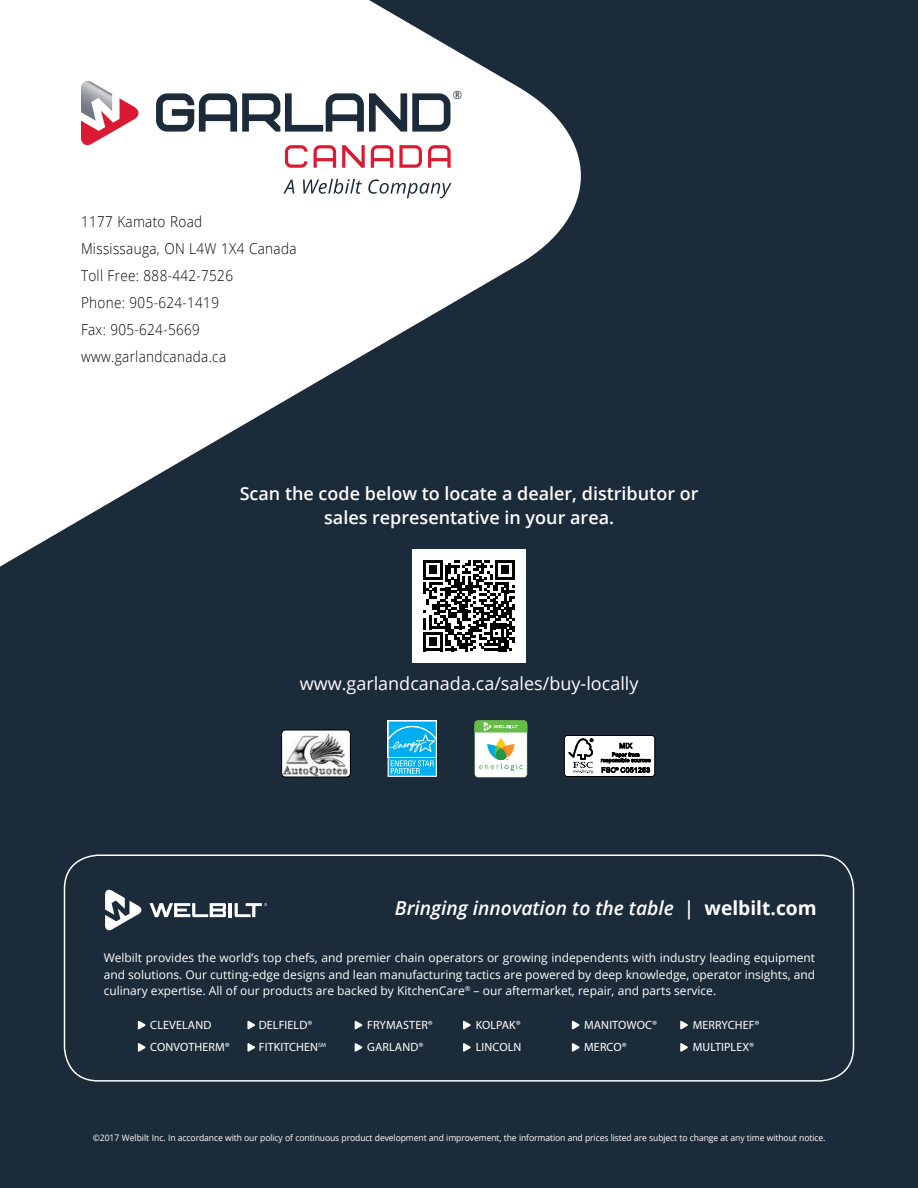
<style>
.page{position:relative;width:918px;height:1188px;background:#1c2b39}
.page>*{position:absolute;margin:0;border:0;box-sizing:border-box;transform-origin:0 0}
.t1{font:italic 600 19.2px "Open Sans";color:#fff}
.t2{font:600 18px/24px "Open Sans";color:#fff;text-align:center}
.t3{font:18px "Open Sans";color:#fff}
.t4{font:300 15px/27px "Open Sans";letter-spacing:.025em;color:#000;scale:.9 1}
.t5{font:12px/16.5px "Open Sans";color:#fff;text-align:justify}
.t6{font:12px/22px "Myriad Pro";letter-spacing:.01em;color:#fff}
.t7{font:11.4px "Open Sans";color:#1c2b39}
.t8{font:9px "Open Sans";letter-spacing:-.01em;color:#fff;scale:.95 1}
.s1{font-style:normal}
.s2{font-weight:700;font-style:normal}
</style>
<div class="page">
<svg style="left:0;top:0;width:581px;height:567px;fill:#fff"></svg>
<svg style="left:81px;top:81px;width:59px;height:66px;background:#e5b8bf"></svg>
<svg style="left:155px;top:93px;width:296px;height:40px"></svg>
<svg style="left:285px;top:145px;width:22px;height:23px"></svg>
<svg style="left:314px;top:145px;width:22px;height:23px"></svg>
<svg style="left:342px;top:145px;width:23px;height:23px"></svg>
<svg style="left:371px;top:145px;width:22px;height:23px"></svg>
<svg style="left:399px;top:145px;width:23px;height:23px"></svg>
<svg style="left:428px;top:145px;width:23px;height:23px"></svg>
<svg style="left:283px;top:180px;width:11px;height:14px"></svg>
<svg style="left:303px;top:179px;width:59px;height:15px"></svg>
<svg style="left:368px;top:179px;width:84px;height:19px;background:#d1d4d7"></svg>
<div style="left:412px;top:549px;width:114px;height:113px;background:#fff"></div>
<svg style="left:423px;top:560px;width:92px;height:91px"></svg>
<img style="left:282px;top:730px;width:68px;height:47px">
<div style="left:281px;top:730px;width:70px;height:47px;border:1px solid #000;border-radius:4px"></div>
<svg style="left:475px;top:720px;width:52px;height:57px;background:#cde4c2"></svg>
<div style="left:388px;top:720px;width:49px;height:38px;background:#96ddf8"></div>
<svg style="left:388px;top:722px;width:49px;height:55px;background:#38bff1"></svg>
<div style="left:564px;top:735px;width:91px;height:42px;background:#fff;border-radius:3px"></div>
<div style="left:564px;top:735px;width:91px;height:42px;border:1px solid #000;border-radius:3px"></div>
<svg style="left:568px;top:738px;width:25px;height:35px"></svg>
<svg style="left:601px;top:742px;width:50px;height:31px"></svg>
<div style="left:64px;top:854px;width:790px;height:228px;border:2px solid #fff;border-radius:34px"></div>
<svg style="left:138px;top:1021px;width:8px;height:9px"></svg>
<svg style="left:355px;top:1021px;width:8px;height:9px"></svg>
<svg style="left:572px;top:1021px;width:8px;height:9px"></svg>
<svg style="left:247px;top:1021px;width:8px;height:9px"></svg>
<svg style="left:463px;top:1021px;width:8px;height:9px"></svg>
<svg style="left:680px;top:1021px;width:8px;height:9px"></svg>
<svg style="left:138px;top:1043px;width:8px;height:9px"></svg>
<svg style="left:355px;top:1043px;width:8px;height:9px"></svg>
<svg style="left:572px;top:1043px;width:8px;height:9px"></svg>
<svg style="left:247px;top:1043px;width:8px;height:9px"></svg>
<svg style="left:463px;top:1043px;width:8px;height:9px"></svg>
<svg style="left:680px;top:1043px;width:8px;height:9px"></svg>
<hr style="left:229px;top:903px;width:3px;height:14px;background:#fff">
<svg style="left:235px;top:903px;width:32px;height:14px"></svg>
<svg style="left:149px;top:903px;width:77px;height:14px"></svg>
<svg style="left:105px;top:890px;width:37px;height:40px"></svg>
<p class="t4" style="left:81px;top:208px;width:241px">1177 Kamato Road<br>Mississauga, ON L4W 1X4 Canada<br>Toll Free: 888-442-7526<br>Phone: 905-624-1419<br>Fax: 905-624-5669 www.garlandcanada.ca</p>
<p class="t7" style="left:453px;top:87px;width:11px">®</p>
<h2 class="t2" style="left:240px;top:481px;width:460px">Scan the code below to locate a dealer, distributor or sales representative in your area.</h2>
<h2 class="t3" style="left:300px;top:671px;width:340px">www.garlandcanada.ca/sales/buy-locally</h2>
<h1 class="t1" style="left:395px;top:895px;width:423px">Bringing innovation to the table <span class="s1">|</span> <span class="s2">welbilt.com</span></h1>
<p class="t5" style="left:104px;top:949px;width:713px">Welbilt provides the world’s top chefs, and premier chain operators or growing independents with industry leading equipment and solutions. Our cutting-edge designs and lean manufacturing tactics are powered by deep knowledge, operator insights, and culinary expertise. All of our products are backed by KitchenCare<sup>®</sup> – our aftermarket, repair, and parts service.</p>
<p class="t6" style="left:150px;top:1014px;width:81px">CLEVELAND<br>CONVOTHERM®</p>
<p class="t6" style="left:259px;top:1014px;width:69px">DELFIELD®<br>FITKITCHEN<sup>SM</sup></p>
<p class="t6" style="left:367px;top:1014px;width:67px">FRYMASTER®<br>GARLAND®</p>
<p class="t6" style="left:476px;top:1014px;width:47px">KOLPAK®<br>LINCOLN</p>
<p class="t6" style="left:584px;top:1014px;width:74px">MANITOWOC®<br>MERCO®</p>
<p class="t6" style="left:693px;top:1014px;width:68px">MERRYCHEF®<br>MULTIPLEX®</p>
<p class="t8" style="left:93px;top:1131px;width:773px">©2017 Welbilt Inc. In accordance with our policy of continuous product development and improvement, the information and prices listed are subject to change at any time without notice.</p>
</div>
